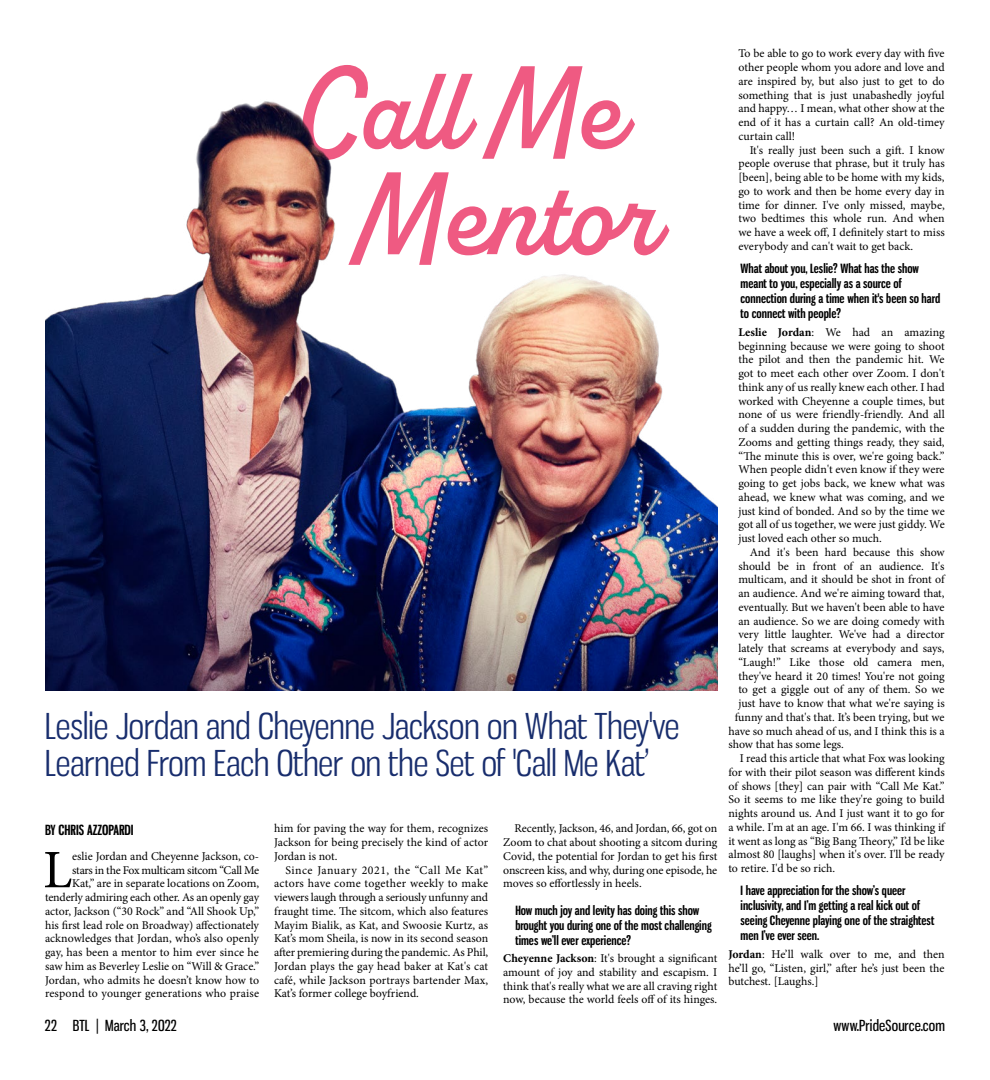
<style>
.page{position:relative;width:990px;height:1080px;background:#fff}
.page>*{position:absolute;margin:0;border:0;box-sizing:border-box;transform-origin:0 0}
.t1{font:600 118.75px "Alkaline";color:#ef5a82}
.t2{font:54.12px "Minion Pro";color:#000}
.t3{font:35px/37.5px "Gnuolane Bk";color:#182d6d}
.t4{font:15px "Gnuolane Rg";letter-spacing:.01em;color:#000}
.t5{font:700 13.75px "Gnuolane Rg";color:#000}
.t6{font:700 12.5px/15px "Gnuolane Rg";color:#000}
.t7{font:11.88px/13.8px "Minion Pro";letter-spacing:-.005em;color:#000;text-align:justify}
.s1{font-weight:700}
</style>
<div class="page">
<img style="left:45px;top:101px;width:672px;height:590px">
<h1 class="t1" style="left:296px;top:37px;width:328px">Call Me</h1>
<h1 class="t1" style="left:356px;top:143px;width:315px">Mentor</h1>
<h3 class="t3" style="left:45px;top:707px;width:636px">Leslie Jordan and Cheyenne Jackson on What They've<br>Learned From Each Other on the Set of 'Call Me Kat’</h3>
<p class="t5" style="left:45px;top:821px;width:90px">BY CHRIS AZZOPARDI</p>
<h2 class="t2" style="left:43px;top:834px;width:31px">L</h2>
<p class="t7" style="left:45px;top:849px;width:216px;text-align:right">eslie Jordan and Cheyenne Jackson, co-<br>stars in the Fox multicam sitcom “Call Me<br>Kat,” are in separate locations on Zoom, tenderly admiring each other. As an openly gay actor, Jackson (“30 Rock” and “All Shook Up,” his first lead role on Broadway) affectionately acknowledges that Jordan, who’s also openly gay, has been a mentor to him ever since he saw him as Beverley Leslie on “Will &amp; Grace.” Jordan, who admits he doesn’t know how to respond to younger generations who praise</p>
<p class="t7" style="left:274px;top:822px;width:216px">him for paving the way for them, recognizes Jackson for being precisely the kind of actor Jordan is not.</p>
<p class="t7" style="left:274px;top:863px;width:216px;text-indent:11px">Since January 2021, the “Call Me Kat” actors have come together weekly to make viewers laugh through a seriously unfunny and fraught time. The sitcom, which also features Mayim Bialik, as Kat, and Swoosie Kurtz, as Kat’s mom Sheila, is now in its second season after premiering during the pandemic. As Phil, Jordan plays the gay head baker at Kat's cat café, while Jackson portrays bartender Max, Kat’s former college boyfriend.</p>
<p class="t7" style="left:503px;top:822px;width:216px;text-indent:11px">Recently, Jackson, 46, and Jordan, 66, got on Zoom to chat about shooting a sitcom during Covid, the potential for Jordan to get his first onscreen kiss, and why, during one episode, he moves so effortlessly in heels.</p>
<p class="t6" style="left:515px;top:902px;width:198px">How much joy and levity has doing this show brought you during one of the most challenging times we’ll ever experience?</p>
<p class="t7" style="left:503px;top:951px;width:216px"><span class="s1">Cheyenne Jackson</span>: It's brought a significant amount of joy and stability and escapism. I think that's really what we are all craving right now, because the world feels off of its hinges.</p>
<p class="t7" style="left:738px;top:47px;width:208px">To be able to go to work every day with five other people whom you adore and love and are inspired by, but also just to get to do something that is just unabashedly joyful and happy… I mean, what other show at the end of it has a curtain call? An old-timey curtain call!</p>
<p class="t7" style="left:738px;top:143px;width:208px;text-indent:11px">It's really just been such a gift. I know people overuse that phrase, but it truly has [been], being able to be home with my kids, go to work and then be home every day in time for dinner. I've only missed, maybe, two bedtimes this whole run. And when we have a week off, I definitely start to miss everybody and can't wait to get back.</p>
<p class="t6" style="left:741px;top:261px;width:201px">What about you, Leslie? What has the show meant to you, especially as a source of connection during a time when it's been so hard to connect with people?</p>
<p class="t7" style="left:738px;top:325px;width:208px"><span class="s1">Leslie Jordan</span>: We had an amazing beginning because we were going to shoot the pilot and then the pandemic hit. We got to meet each other over Zoom. I don't think any of us really knew each other. I had worked with Cheyenne a couple times, but none of us were friendly-friendly. And all of a sudden during the pandemic, with the Zooms and getting things ready, they said, “The minute this is over, we're going back.” When people didn't even know if they were going to get jobs back, we knew what was ahead, we knew what was coming, and we just kind of bonded. And so by the time we got all of us together, we were just giddy. We just loved each other so much.</p>
<p class="t7" style="left:750px;top:545px;width:197px">And it's been hard because this show</p>
<p class="t7" style="left:738px;top:559px;width:208px">should be in front of an audience. It's</p>
<p class="t7" style="left:738px;top:573px;width:208px">multicam, and it should be shot in front of</p>
<p class="t7" style="left:738px;top:586px;width:208px">an audience. And we're aiming toward that,</p>
<p class="t7" style="left:738px;top:600px;width:208px">eventually. But we haven't been able to have</p>
<p class="t7" style="left:738px;top:614px;width:208px">an audience. So we are doing comedy with</p>
<p class="t7" style="left:738px;top:628px;width:208px">very little laughter. We've had a director</p>
<p class="t7" style="left:738px;top:641px;width:208px">lately that screams at everybody and says,</p>
<p class="t7" style="left:738px;top:655px;width:208px">“Laugh!” Like those old camera men,</p>
<p class="t7" style="left:738px;top:669px;width:208px">they've heard it 20 times! You're not going</p>
<p class="t7" style="left:738px;top:683px;width:208px">to get a giggle out of any of them. So we</p>
<p class="t7" style="left:738px;top:696px;width:208px">just have to know that what we're saying is</p>
<p class="t7" style="left:735px;top:710px;width:211px">funny and that's that. It’s been trying, but we</p>
<p class="t7" style="left:728px;top:724px;width:218px">have so much ahead of us, and I think this is a</p>
<p class="t7" style="left:728px;top:738px;width:117px">show that has some legs.</p>
<p class="t7" style="left:740px;top:751px;width:207px">I read this article that what Fox was looking</p>
<p class="t7" style="left:728px;top:765px;width:218px">for with their pilot season was different kinds</p>
<p class="t7" style="left:728px;top:779px;width:218px">of shows [they] can pair with “Call Me Kat.”</p>
<p class="t7" style="left:728px;top:793px;width:218px">So it seems to me like they're going to build</p>
<p class="t7" style="left:728px;top:806px;width:218px">nights around us. And I just want it to go for</p>
<p class="t7" style="left:728px;top:820px;width:218px">a while. I'm at an age. I'm 66. I was thinking if</p>
<p class="t7" style="left:728px;top:834px;width:218px">it went as long as “Big Bang Theory,” I’d be like</p>
<p class="t7" style="left:728px;top:848px;width:218px">almost 80 [laughs] when it's over. I'll be ready</p>
<p class="t7" style="left:728px;top:861px;width:108px">to retire. I'd be so rich.</p>
<p class="t6" style="left:741px;top:883px;width:195px">I have appreciation for the show’s queer inclusivity, and I’m getting a real kick out of seeing Cheyenne playing one of the straightest men I’ve ever seen.</p>
<p class="t7" style="left:728px;top:947px;width:218px"><span class="s1">Jordan</span>: He’ll walk over to me, and then he’ll go, “Listen, girl,” after he’s just been the butchest. [Laughs.]</p>
<p class="t4" style="left:45px;top:1016px;width:133px">22 BTL | March 3, 2022</p>
<p class="t4" style="left:834px;top:1016px;width:113px">www.PrideSource.com</p>
</div>
